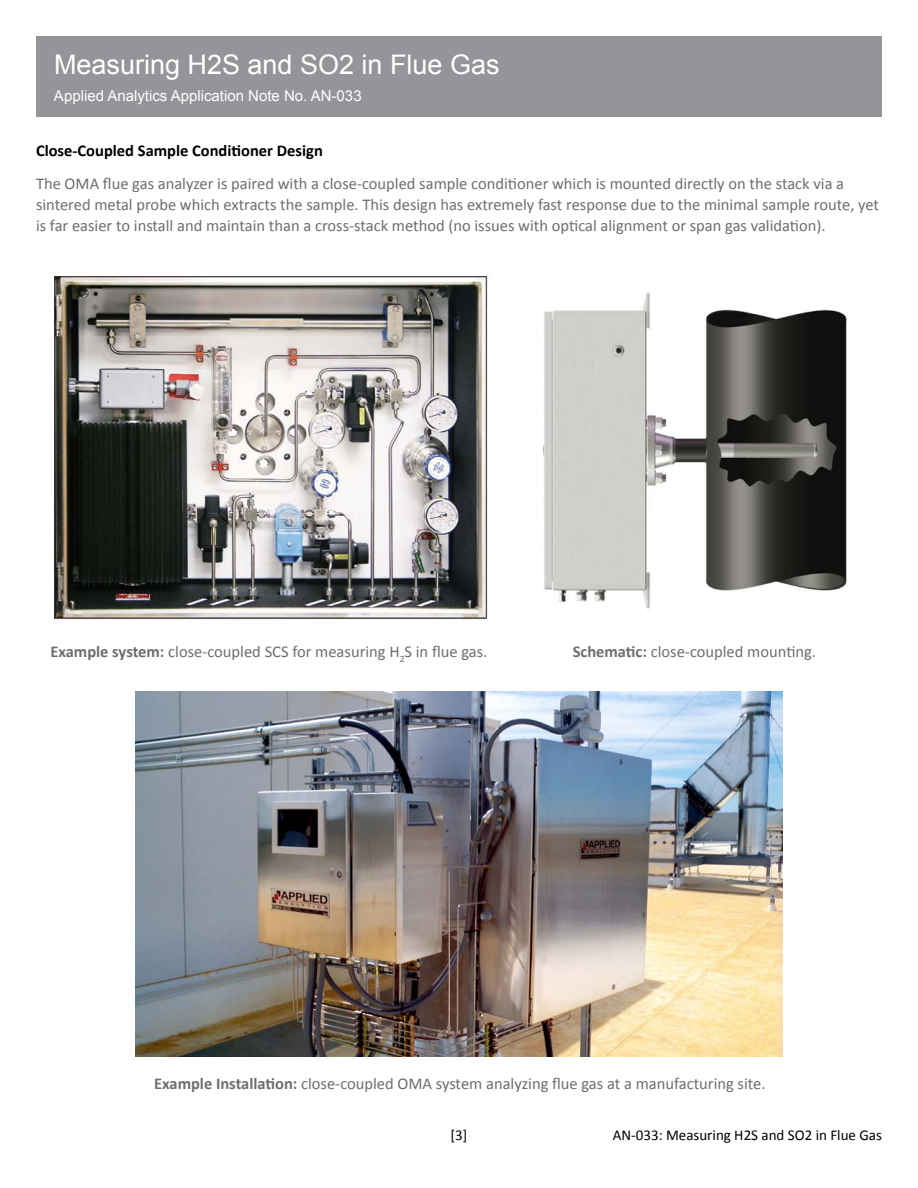
<style>
.page{position:relative;width:918px;height:1188px;background:#fff}
.page>*{position:absolute;margin:0;border:0;box-sizing:border-box;transform-origin:0 0}
.t1{font:27px "Arial";color:#fff}
.t2{font:16.5px/21px "Calibri";color:#6d6e71}
.t3{font:700 16.5px "Calibri";color:#000}
.t4{font:15px "Arial";color:#fff}
.t5{font:15px "Calibri";color:#000}
.s1{font-weight:700}
</style>
<div class="page">
<div style="left:36px;top:36px;width:846px;height:81px;background:#939598"></div>
<img style="left:543px;top:292px;width:304px;height:317px">
<img style="left:53px;top:275px;width:435px;height:345px">
<img style="left:135px;top:692px;width:648px;height:364px">
<h1 class="t1" style="left:54px;top:46px;width:447px">Measuring H2S and SO2 in Flue Gas</h1>
<p class="t4" style="left:54px;top:86px;width:309px">Applied Analytics Application Note No. AN-033</p>
<p class="t3" style="left:36px;top:140px;width:288px">Close-Coupled Sample Conditioner Design</p>
<p class="t2" style="left:36px;top:173px;width:845px">The OMA flue gas analyzer is paired with a close-coupled sample conditioner which is mounted directly on the stack via a sintered metal probe which extracts the sample. This design has extremely fast response due to the minimal sample route, yet is far easier to install and maintain than a cross-stack method (no issues with optical alignment or span gas validation).</p>
<p class="t2" style="left:50px;top:641px;width:438px"><span class="s1">Example system:</span> close-coupled SCS for measuring H<sub>2</sub>S in flue gas.</p>
<p class="t2" style="left:573px;top:641px;width:245px"><span class="s1">Schematic:</span> close-coupled mounting.</p>
<p class="t2" style="left:154px;top:1073px;width:613px"><span class="s1">Example Installation:</span> close-coupled OMA system analyzing flue gas at a manufacturing site.</p>
<p class="t5" style="left:451px;top:1125px;width:18px">[3]</p>
<p class="t5" style="left:613px;top:1125px;width:271px">AN-033: Measuring H2S and SO2 in Flue Gas</p>
</div>
